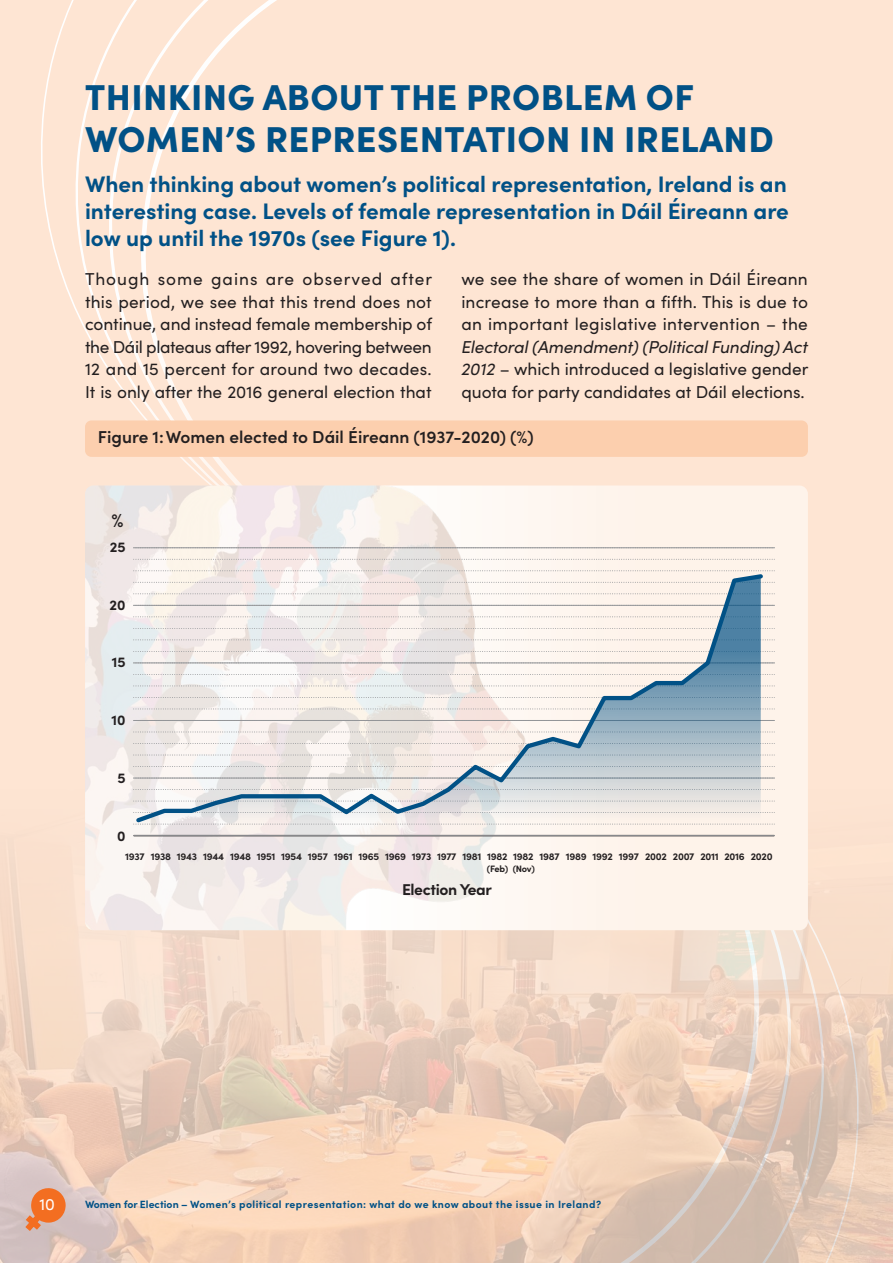
<style>
.page{position:relative;width:893px;height:1263px;background:#fee5d3}
.page>*{position:absolute;margin:0;border:0;box-sizing:border-box;transform-origin:0 0}
.t1{font:900 36px/42px "Sofia Pro";letter-spacing:.01em;color:#015186}
.t2{font:700 22.5px/27px "Sofia Pro";color:#015186;text-align:justify}
.t3{font:700 18.9px "Sofia Pro";color:#231f20}
.t4{font:17.25px/22.5px "Sofia Pro";color:#231f20;text-align:justify}
.t5{font:600 17.25px "Sofia Pro";color:#231f20}
.t6{font:16.5px "Sofia Pro";color:#fff}
.t7{font:700 15.75px "Sofia Pro";letter-spacing:-.025em;color:#231f20}
.t8{font:700 14.25px "Sofia Pro";color:#231f20}
.t9{font:700 10.5px "Sofia Pro";letter-spacing:.04em;color:#015186}
.t10{font:700 10.05px "Sofia Pro";letter-spacing:-.025em;color:#231f20}
.t11{font:700 9.3px "Sofia Pro";letter-spacing:-.035em;color:#231f20}
.s1{font-style:italic}
</style>
<div class="page">
<svg style="left:41px;top:0;width:236px;height:485px"></svg>
<img style="left:0;top:857px;width:893px;height:406px">
<div style="left:85px;top:420px;width:723px;height:37px;background:#fccfae;border-radius:6px"></div>
<img style="left:85px;top:485px;width:723px;height:445px">
<svg style="left:134px;top:559px;width:641px;height:1px"></svg>
<svg style="left:134px;top:570px;width:641px;height:1px"></svg>
<hr style="left:134px;top:547px;width:640px;height:1px;background:#939598">
<hr style="left:134px;top:605px;width:640px;height:1px;background:#939598">
<hr style="left:134px;top:662px;width:640px;height:1px;background:#939598">
<hr style="left:134px;top:720px;width:640px;height:1px;background:#939598">
<hr style="left:134px;top:778px;width:640px;height:1px;background:#939598">
<hr style="left:134px;top:835px;width:640px;height:1px;background:#939598">
<svg style="left:133px;top:571px;width:633px;height:255px;background:#f3ece8"></svg>
<svg style="left:138px;top:576px;width:623px;height:260px;background:#dddede"></svg>
<svg style="left:25px;top:1186px;width:41px;height:45px;background:#e59063"></svg>
<h1 class="t1" style="left:85px;top:73px;width:690px">THINKING ABOUT THE PROBLEM OF<br>WOMEN’S REPRESENTATION IN IRELAND</h1>
<h2 class="t2" style="left:85px;top:168px;width:705px">When thinking about women’s political representation, Ireland is an interesting case. Levels of female representation in Dáil Éireann are low up until the 1970s (see Figure 1).</h2>
<p class="t4" style="left:85px;top:267px;width:349px">Though some gains are observed after this period, we see that this trend does not continue, and instead female membership of the Dáil plateaus after 1992, hovering between 12 and 15 percent for around two decades.<br>It is only after the 2016 general election that</p>
<p class="t4" style="left:461px;top:267px;width:348px">we see the share of women in Dáil Éireann increase to more than a fifth. This is due to an important legislative intervention – the</p>
<p class="t4" style="left:461px;top:334px;width:349px"><span class="s1">Electoral (Amendment) (Political Funding) Act 2012</span> – which introduced a legislative gender quota for party candidates at Dáil elections.</p>
<p class="t5" style="left:98px;top:424px;width:437px">Figure 1:Women elected to Dáil Éireann (1937-2020) (%)</p>
<p class="t3" style="left:111px;top:506px;width:14px">%</p>
<p class="t8" style="left:110px;top:536px;width:17px">25</p>
<p class="t8" style="left:110px;top:594px;width:18px">20</p>
<p class="t8" style="left:112px;top:651px;width:15px">15</p>
<p class="t8" style="left:112px;top:709px;width:16px">10</p>
<p class="t8" style="left:117px;top:767px;width:10px">5</p>
<p class="t8" style="left:117px;top:825px;width:10px">0</p>
<p class="t10" style="left:125px;top:849px;width:333px">1937 1938 1943 1944 1948 1951 1954 1957 1961 1965 1969 1973 1977</p>
<p class="t7" style="left:402px;top:877px;width:91px">Election Year</p>
<p class="t10" style="left:462px;top:849px;width:20px">1981</p>
<p class="t10" style="left:487px;top:849px;width:287px">1982 1982 1987 1989 1992 1997 2002 2007 2011 2016 2020</p>
<p class="t11" style="left:487px;top:862px;width:49px">(Feb) (Nov)</p>
<p class="t6" style="left:39px;top:1192px;width:17px">10</p>
<p class="t9" style="left:85px;top:1196px;width:518px">Women for Election – Women’s political representation: what do we know about the issue in Ireland?</p>
</div>
